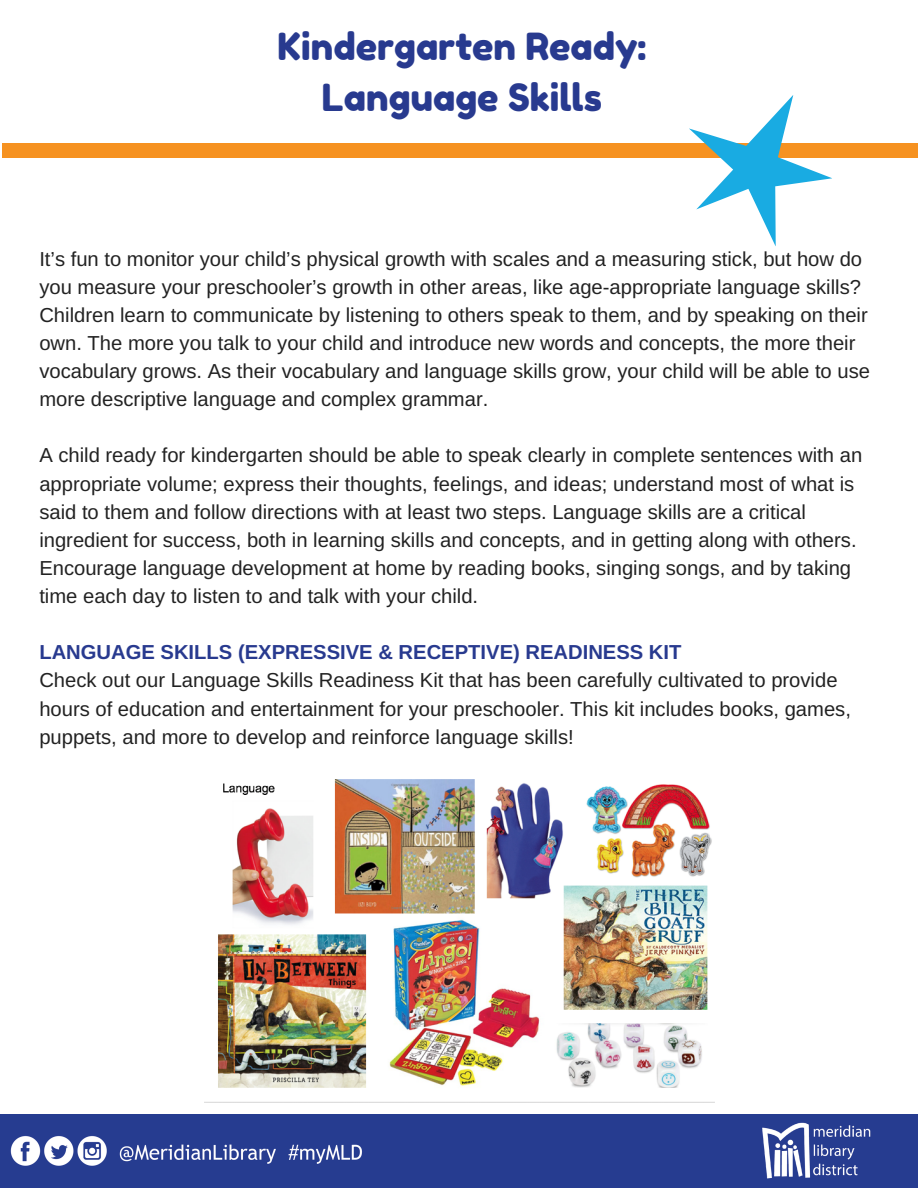
<style>
.page{position:relative;width:918px;height:1188px;background:#fff}
.page>*{position:absolute;margin:0;border:0;box-sizing:border-box;transform-origin:0 0}
.t1{font:37.35px/51.8px "Fredoka One";color:#283a8f;text-align:center}
.t2{font:20.25px/28.2px "Arimo";color:#222}
.t3{font:700 20.25px "Arimo";color:#283a8f}
</style>
<div class="page">
<img style="left:0;top:1115px;width:918px;height:73px">
<div style="left:2px;top:143px;width:916px;height:14px;background:#f69221"></div>
<svg style="left:661px;top:95px;width:194px;height:151px"></svg>
<img style="left:218px;top:779px;width:494px;height:309px">
<h1 class="t1" style="left:277px;top:20px;width:371px">Kindergarten Ready:<br>Language Skills</h1>
<p class="t2" style="left:39px;top:244px;width:832px">It’s fun to monitor your child’s physical growth with scales and a measuring stick, but how do you measure your preschooler’s growth in other areas, like age-appropriate language skills?<br>Children learn to communicate by listening to others speak to them, and by speaking on their own. The more you talk to your child and introduce new words and concepts, the more their vocabulary grows. As their vocabulary and language skills grow, your child will be able to use more descriptive language and complex grammar.</p>
<p class="t2" style="left:39px;top:441px;width:824px">A child ready for kindergarten should be able to speak clearly in complete sentences with an appropriate volume; express their thoughts, feelings, and ideas; understand most of what is said to them and follow directions with at least two steps. Language skills are a critical ingredient for success, both in learning skills and concepts, and in getting along with others.<br>Encourage language development at home by reading books, singing songs, and by taking time each day to listen to and talk with your child.</p>
<p class="t3" style="left:39px;top:641px;width:644px">LANGUAGE SKILLS (EXPRESSIVE &amp; RECEPTIVE) READINESS KIT</p>
<p class="t2" style="left:39px;top:666px;width:813px">Check out our Language Skills Readiness Kit that has been carefully cultivated to provide hours of education and entertainment for your preschooler. This kit includes books, games, puppets, and more to develop and reinforce language skills!</p>
</div>
